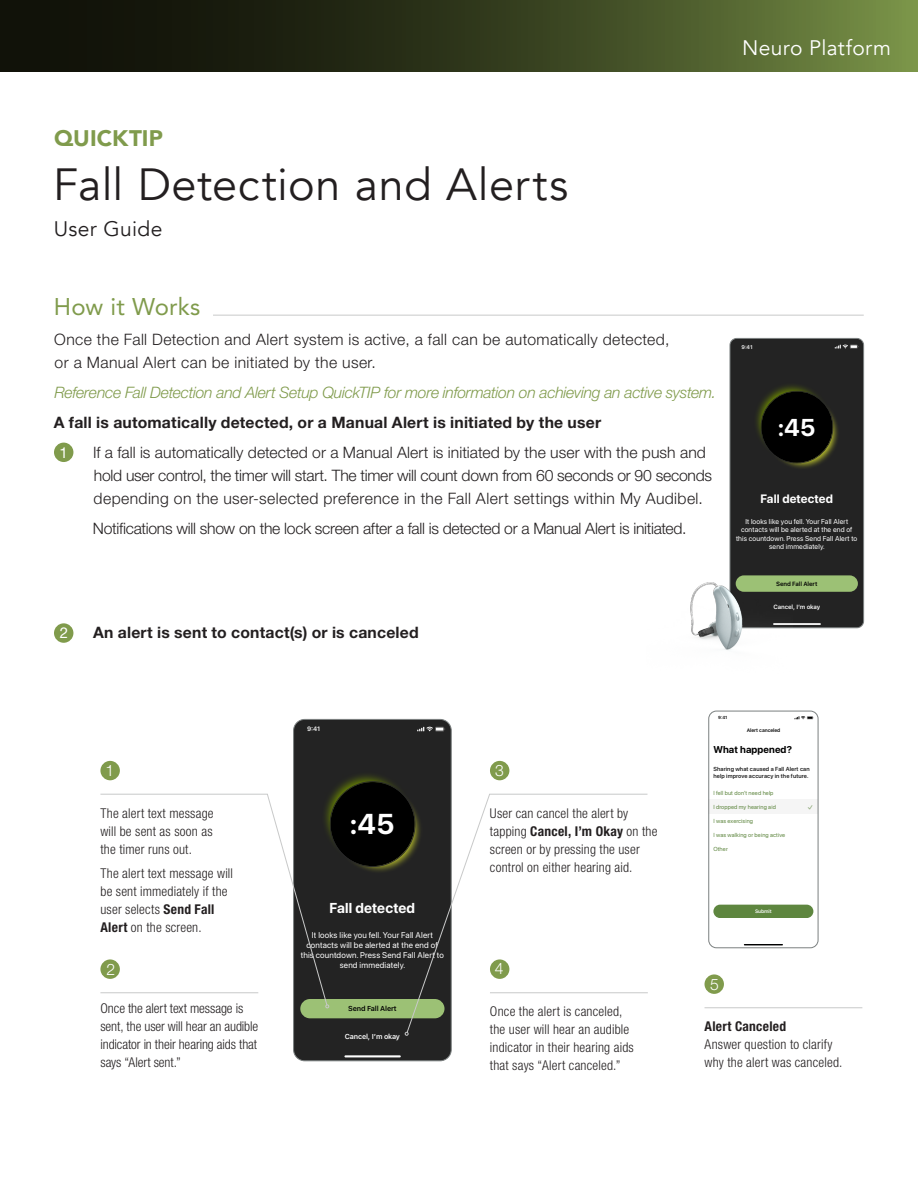
<style>
.page{position:relative;width:918px;height:1188px;background:#fff}
.page>*{position:absolute;margin:0;border:0;box-sizing:border-box;transform-origin:0 0}
.t1{font:45px "Avenir";letter-spacing:.01em;color:#231f20}
.t2{font:700 28.65px "SF Pro Display";color:#fff}
.t3{font:700 24.3px "SF Pro Display";color:#fff}
.Bullets_Span_Columns{font:24px "Avenir LT SLI Std Roman";letter-spacing:.01em;color:#809b4c}
.QuickTIP_Topic_Subhe{font:900 22.5px "Avenir";letter-spacing:.005em;color:#809b4c}
.t4{font:21px "Avenir";letter-spacing:.015em;color:#fff}
.t5{font:21px "Avenir";letter-spacing:.015em;color:#231f20}
.Body_Copy_INDENT{font:300 15.75px/23.2px "Helvetica Neue LT Std";letter-spacing:-.01em;color:#231f20}
.Body_Copy{font:300 15.75px/23.2px "Helvetica Neue LT Std";letter-spacing:.025em;color:#231f20}
.Body_Copy_INDENT-2{font:italic 300 15.75px "Helvetica Neue LT Std";letter-spacing:-.015em;color:#809b4c}
.Body_Copy_INDENT-3{font:700 15.75px "Helvetica Neue LT Std";letter-spacing:.015em;color:#231f20}
.Section_Subhead{font:700 15.75px "Helvetica Neue LT Std";letter-spacing:.015em;color:#231f20}
.Body_Copy-2{font:300 15.75px "Helvetica Neue LT Std";color:#fff}
.Blue_Bubble_Numbers{font:15px "Helvetica Neue LT Std";color:#fff}
.t6{font:700 14.25px "SF Pro Display";letter-spacing:.01em;color:#fff}
.t7{font:300 condensed 13.5px/18px "Helvetica Neue LT Std";letter-spacing:.015em;color:#231f20}
.t8{font:300 condensed 13.5px/18px "Helvetica Neue LT Std";letter-spacing:-.005em;color:#231f20}
.t9{font:700 12.15px "SF Pro Display";letter-spacing:.01em;color:#fff}
.t10{font:700 9.9px "SF Pro Display";letter-spacing:.01em;color:#000}
.t11{font:8.4px/10.1px "SF Pro Display";letter-spacing:.02em;color:#fff;text-align:center}
.t12{font:7.2px/8.6px "SF Pro Display";letter-spacing:.02em;color:#fff;text-align:center}
.t13{font:600 7.2px "SF Pro Text";letter-spacing:-.025em;color:#fff}
.t14{font:600 7.2px "SF Pro Text";letter-spacing:-.025em;color:#000}
.t15{font:600 6.3px "SF Pro Text";color:#fff}
.t16{font:600 6px "SF Pro Text";letter-spacing:-.025em;color:#fff}
.t17{font:600 6px "SF Pro Text";letter-spacing:-.025em;color:#000}
.t18{font:5.85px "SF Pro Display";letter-spacing:.02em;color:#5e863f}
.t19{font:600 5.85px/7.1px "SF Pro Display";letter-spacing:.02em;color:#212121}
.t20{font:600 5.4px "SF Pro Text";color:#fff}
.t21{font:600 4.95px "SF Pro Text";letter-spacing:-.025em;color:#000}
.t22{font:600 4.95px "SF Pro Text";letter-spacing:-.025em;color:#fff}
.t23{font:600 4.35px "SF Pro Text";color:#000}
.s1{font-weight:700}
</style>
<div class="page">
<svg style="left:730px;top:338px;width:134px;height:290px;background:#242622"></svg>
<div style="left:730px;top:338px;width:134px;height:290px;border:1px solid #7b8080;border-radius:7px"></div>
<hr style="left:213px;top:315px;width:651px;height:1px;background:#c8c9c9">
<div style="left:54px;top:443px;width:19px;height:19px;background:#809b4c;border-radius:50%"></div>
<div style="left:54px;top:623px;width:19px;height:20px;background:#809b4c;border-radius:50%"></div>
<div style="left:294px;top:719px;width:157px;height:342px;background:#232323"></div>
<hr style="left:344px;top:1055px;width:57px;height:2px;background:#fff">
<div style="left:300px;top:999px;width:145px;height:19px;background:#9cc175;border-radius:10px"></div>
<svg style="left:417px;top:727px;width:29px;height:4px"></svg>
<img style="left:335px;top:786px;width:88px;height:88px">
<img style="left:322px;top:772px;width:91px;height:90px">
<svg style="left:329px;top:781px;width:87px;height:86px;background:#0b0c07"></svg>
<img style="left:690px;top:553px;width:102px;height:97px">
<svg style="left:406px;top:793px;width:242px;height:240px"></svg>
<svg style="left:405px;top:1032px;width:4px;height:4px"></svg>
<svg style="left:100px;top:793px;width:228px;height:213px"></svg>
<div style="left:100px;top:761px;width:20px;height:19px;background:#809b4c;border-radius:50%"></div>
<hr style="left:100px;top:992px;width:158px;height:1px;background:#c8c9c9">
<div style="left:100px;top:959px;width:20px;height:20px;background:#809b4c;border-radius:50%"></div>
<div style="left:490px;top:761px;width:19px;height:19px;background:#809b4c;border-radius:50%"></div>
<hr style="left:490px;top:992px;width:158px;height:1px;background:#c8c9c9">
<div style="left:490px;top:959px;width:19px;height:20px;background:#809b4c;border-radius:50%"></div>
<hr style="left:705px;top:1007px;width:157px;height:1px;background:#c8c9c9">
<div style="left:705px;top:974px;width:19px;height:20px;background:#809b4c;border-radius:50%"></div>
<svg style="left:0;top:0;width:918px;height:72px;background:#353f1f"></svg>
<svg style="left:709px;top:711px;width:109px;height:237px"></svg>
<p class="t4" style="left:742px;top:35px;width:150px">Neuro Platform</p>
<p class="QuickTIP_Topic_Subhe" style="left:54px;top:118px;width:110px">QUICKTIP</p>
<p class="t1" style="left:53px;top:157px;width:516px">Fall Detection and Alerts</p>
<p class="t5" style="left:54px;top:216px;width:110px">User Guide</p>
<p class="Bullets_Span_Columns" style="left:54px;top:293px;width:148px">How it Works</p>
<p class="Body_Copy" style="left:54px;top:328px;width:617px">Once the Fall Detection and Alert system is active, a fall can be automatically detected, or a Manual Alert can be initiated by the user.</p>
<p class="Body_Copy_INDENT-2" style="left:54px;top:383px;width:663px">Reference Fall Detection and Alert Setup QuickTIP for more information on achieving an active system.</p>
<p class="Body_Copy_INDENT-3" style="left:54px;top:412px;width:549px">A fall is automatically detected, or a Manual Alert is initiated by the user</p>
<p class="Blue_Bubble_Numbers" style="left:59px;top:443px;width:10px">1</p>
<p class="Body_Copy_INDENT" style="left:93px;top:440px;width:621px">If a fall is automatically detected or a Manual Alert is initiated by the user with the push and hold user control, the timer will start. The timer will count down from 60 seconds or 90 seconds depending on the user-selected preference in the Fall Alert settings within My Audibel.</p>
<p class="Body_Copy_INDENT" style="left:93px;top:517px;width:595px">Notifications will show on the lock screen after a fall is detected or a Manual Alert is initiated.</p>
<p class="Blue_Bubble_Numbers" style="left:60px;top:624px;width:10px">2</p>
<p class="Section_Subhead" style="left:93px;top:623px;width:327px">An alert is sent to contact(s) or is canceled</p>
<p class="t20" style="left:742px;top:343px;width:13px">9:41</p>
<p class="t3" style="left:778px;top:413px;width:39px">:45</p>
<p class="t9" style="left:760px;top:491px;width:74px">Fall detected</p>
<p class="t12" style="left:736px;top:517px;width:123px">It looks like you fell. Your Fall Alert contacts will be alerted at the end of this countdown. Press Send Fall Alert to send immediately.</p>
<p class="t17" style="left:776px;top:580px;width:43px">Send Fall Alert</p>
<p class="t16" style="left:774px;top:604px;width:48px">Cancel, I’m okay</p>
<p class="t15" style="left:307px;top:725px;width:15px">9:41</p>
<p class="t23" style="left:718px;top:715px;width:11px">9:41</p>
<p class="t21" style="left:747px;top:727px;width:35px">Alert canceled</p>
<p class="t10" style="left:713px;top:744px;width:80px">What happened?</p>
<p class="Body_Copy-2" style="left:106px;top:761px;width:10px">1</p>
<p class="Body_Copy-2" style="left:495px;top:761px;width:10px">3</p>
<p class="t19" style="left:713px;top:765px;width:98px">Sharing what caused a Fall Alert can help improve accuracy in the future.</p>
<p class="t18" style="left:713px;top:790px;width:62px">I fell but don’t need help</p>
<p class="t7" style="left:100px;top:804px;width:115px;text-align:justify">The alert text message will be sent as soon as the timer runs out.</p>
<p class="t7" style="left:100px;top:865px;width:134px">The alert text message will be sent immediately if the user selects <span class="s1">Send Fall<br>Alert</span> on the screen.</p>
<p class="Body_Copy-2" style="left:106px;top:959px;width:10px">2</p>
<p class="t8" style="left:100px;top:999px;width:159px">Once the alert text message is sent, the user will hear an audible indicator in their hearing aids that says “Alert sent.”</p>
<p class="t2" style="left:350px;top:808px;width:45px">:45</p>
<p class="t6" style="left:330px;top:900px;width:87px">Fall detected</p>
<p class="t11" style="left:301px;top:930px;width:145px">It looks like you fell. Your Fall Alert contacts will be alerted at the end of this countdown. Press Send Fall Alert to send immediately.</p>
<p class="t14" style="left:348px;top:1005px;width:50px">Send Fall Alert</p>
<p class="t13" style="left:345px;top:1032px;width:57px">Cancel, I’m okay</p>
<p class="t7" style="left:490px;top:804px;width:169px">User can cancel the alert by tapping <span class="s1">Cancel, I’m Okay</span> on the screen or by pressing the user control on either hearing aid.</p>
<p class="Body_Copy-2" style="left:495px;top:959px;width:10px">4</p>
<p class="t7" style="left:490px;top:1002px;width:145px">Once the alert is canceled, the user will hear an audible indicator in their hearing aids that says “Alert canceled.”</p>
<p class="t18" style="left:713px;top:804px;width:64px">I dropped my hearing aid</p>
<p class="t18" style="left:713px;top:818px;width:41px">I was exercising</p>
<p class="t18" style="left:713px;top:832px;width:73px">I was walking or being active</p>
<p class="t18" style="left:713px;top:846px;width:16px">Other</p>
<p class="t22" style="left:755px;top:908px;width:18px">Submit</p>
<p class="Body_Copy-2" style="left:710px;top:975px;width:10px">5</p>
<p class="t7" style="left:705px;top:1017px;width:139px"><span class="s1">Alert Canceled<br></span>Answer question to clarify why the alert was canceled.</p>
</div>
